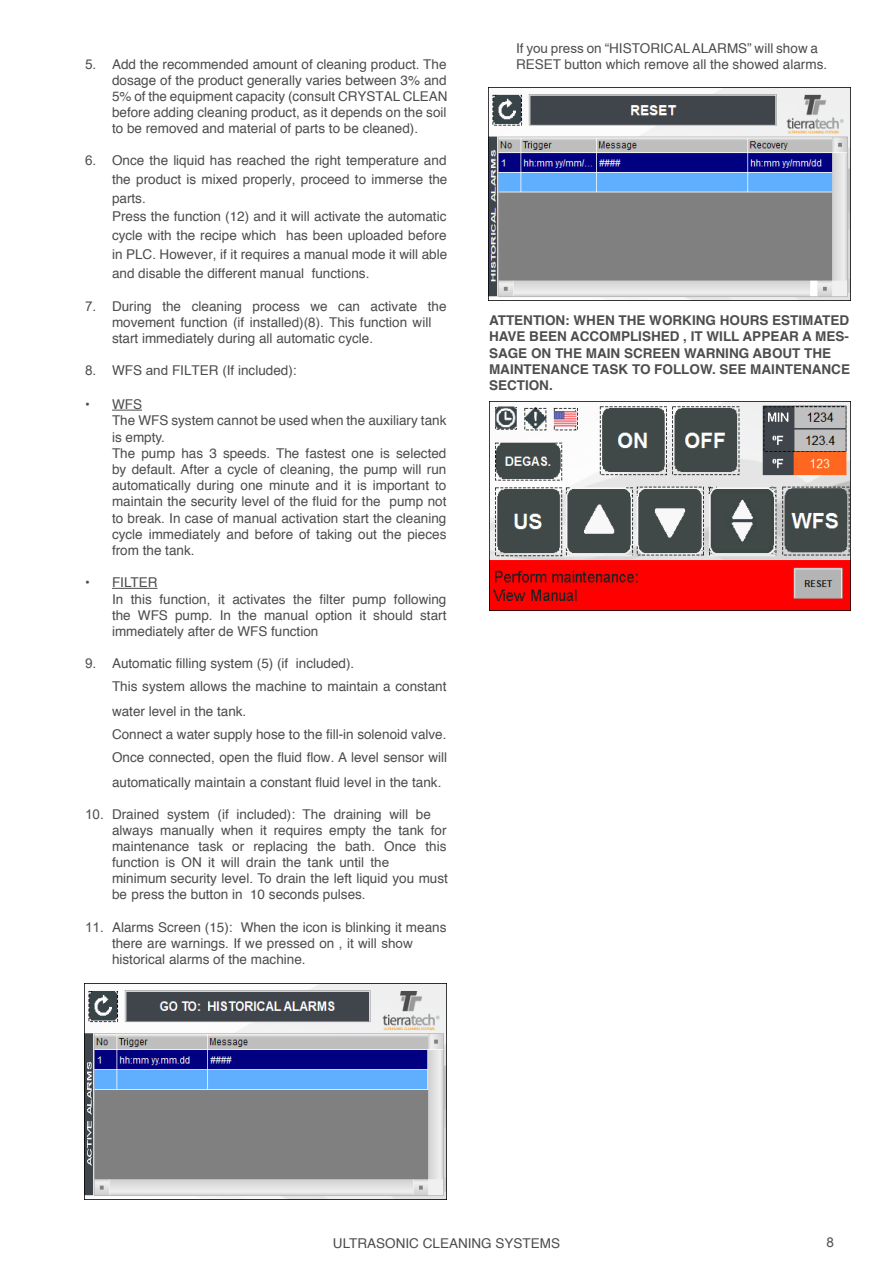
<style>
.page{position:relative;width:893px;height:1263px;background:#fff}
.page>*{position:absolute;margin:0;border:0;box-sizing:border-box;transform-origin:0 0}
.t1{font:13.5px/16.2px "Helvetica";color:#4c4c4d}
.t2{font:700 13.5px/16.2px "Helvetica";color:#4d4d4d}
.t3{font:13.5px "Arial";color:#4c4c4d}
.s1{font-family:"Arial"}
.s2{color:#4d4d4d}
</style>
<div class="page">
<hr style="left:112px;top:410px;width:30px;height:1px;background:#4c4c4d">
<hr style="left:112px;top:588px;width:46px;height:1px;background:#4c4c4d">
<img style="left:85px;top:984px;width:362px;height:215px">
<img style="left:489px;top:88px;width:362px;height:212px">
<img style="left:489px;top:401px;width:361px;height:209px">
<p class="t1" style="left:112px;top:56px;width:337px;text-align:justify;text-indent:-27px"><span class="s1">5.</span> Add the recommended amount of cleaning product. The dosage of the product generally varies between 3% and 5% of the equipment capacity (consult CRYSTAL CLEAN before adding cleaning product, as it depends on the soil to be removed and material of parts to be cleaned).</p>
<p class="t1" style="left:112px;top:151px;width:337px;line-height:18.9px;text-indent:-27px"><span class="s1">6.</span> Once the liquid has reached the right temperature and the product is mixed properly, proceed to immerse the parts.<br>Press the function (12) and it will activate the automatic cycle with the recipe which has been uploaded before in PLC. However, if it requires a manual mode it will able and disable the different manual functions.</p>
<p class="t1" style="left:112px;top:298px;width:336px;text-indent:-27px"><span class="s1">7.</span> During the cleaning process we can activate the movement function (if installed)(8). This function will start immediately during all automatic cycle.</p>
<p class="t1" style="left:85px;top:363px;width:213px"><span class="s1">8.</span> WFS <span class="s1">and</span> FILTER (If included):</p>
<p class="t1" style="left:85px;top:397px;width:58px">• WFS</p>
<p class="t1" style="left:112px;top:413px;width:336px">The WFS system cannot be used when the auxiliary tank is empty.</p>
<p class="t1" style="left:112px;top:445px;width:336px;text-align:justify">The pump has 3 speeds. The fastest one is selected by default. After a cycle of cleaning, the pump will run automatically during one minute and it is important to maintain the security level of the fluid for the pump not to break. In case of manual activation start the cleaning cycle immediately and before of taking out the pieces from the tank.</p>
<p class="t1" style="left:85px;top:575px;width:74px">• FILTER</p>
<p class="t1" style="left:112px;top:591px;width:336px;text-align:justify">In this function, it activates the filter pump following the WFS pump. In the manual option it should start immediately after de WFS function</p>
<p class="t1" style="left:112px;top:652px;width:337px;line-height:23.7px;text-indent:-27px"><span class="s1">9.</span> Automatic filling system (5) (if included).<br>This system allows the machine to maintain a constant water level in the tank.<br>Connect a water supply hose to the fill-in solenoid valve.<br>Once connected, open the fluid flow. A level sensor will automatically maintain a constant fluid level in the tank<span class="s2">.</span></p>
<p class="t1" style="left:112px;top:806px;width:337px;text-indent:-27px"><span class="s1">10.</span> Drained system (if included): The draining will be always manually when it requires empty the tank for maintenance task or replacing the bath. Once this function is ON it will drain the tank until <span class="s1">the<br></span>minimum security level. To drain the left liquid you must be press the button in 10 seconds pulses.</p>
<p class="t1" style="left:112px;top:919px;width:336px;text-indent:-27px"><span class="s1">11.</span> Alarms Screen (15): When the icon is blinking it means there are warnings. If we pressed on , it will <span class="s1">show </span>historical alarms of the machine.</p>
<p class="t1" style="left:516px;top:40px;width:313px">If <span class="s1">you press</span> on “HISTORICAL ALARMS” will show a<br>RESET button which remove all the showed alarms.</p>
<p class="t2" style="left:489px;top:312px;width:363px">ATTENTION: WHEN THE WORKING HOURS ESTIMATED HAVE BEEN ACCOMPLISHED , IT WILL APPEAR A MES-SAGE ON THE MAIN SCREEN WARNING ABOUT THE MAINTENANCE TASK TO FOLLOW. SEE MAINTENANCE SECTION.</p>
<p class="t1" style="left:333px;top:1235px;width:229px">ULTRASONIC CLEANING SYSTEMS</p>
<p class="t3" style="left:826px;top:1233px;width:9px">8</p>
</div>
